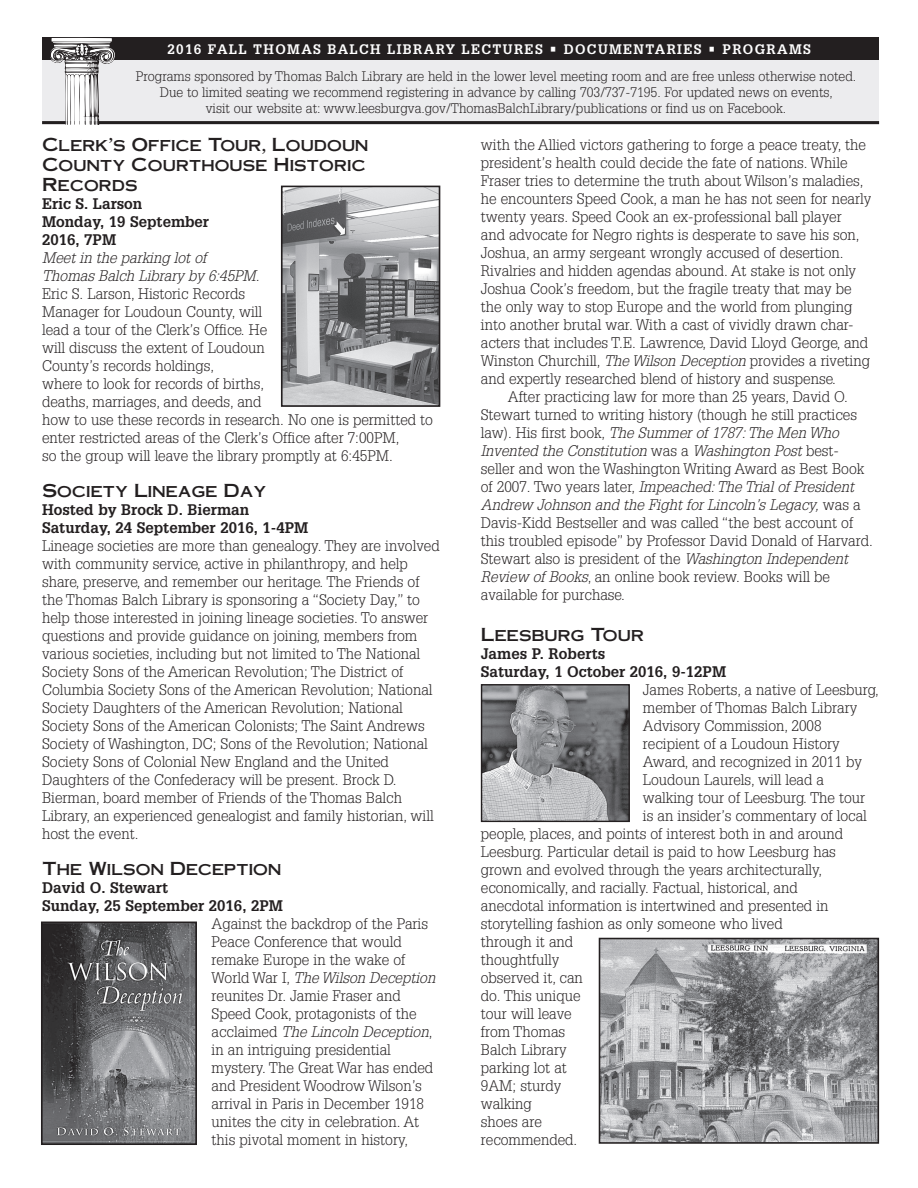
<style>
.page{position:relative;width:918px;height:1188px;background:#fff}
.page>*{position:absolute;margin:0;border:0;box-sizing:border-box;transform-origin:0 0}
.t1{font:16.5px/19.8px "OPTI Copperplate";letter-spacing:-.05em;color:#231f20}
.t2{font:300 15px/18px "Glypha";color:#231f20}
.t3{font:italic 300 15px/18px "Glypha";color:#231f20}
.t4{font:700 15px/18px "Glypha";color:#231f20}
.t5{font:300 13.5px/16.2px "Glypha";color:#231f20;text-align:center}
.t6{font:700 13.5px "Glypha";letter-spacing:.1em;color:#fff}
.s1{font-style:italic}
.s2{font-style:normal}
</style>
<div class="page">
<div style="left:42px;top:37px;width:837px;height:87px;background:#ececee"></div>
<div style="left:42px;top:37px;width:837px;height:23px;background:#231f20"></div>
<img style="left:284px;top:189px;width:153px;height:215px">
<div style="left:281px;top:186px;width:159px;height:221px;border:2px solid #231f20"></div>
<img style="left:44px;top:925px;width:150px;height:217px">
<div style="left:41px;top:922px;width:156px;height:223px;border:2px solid #231f20"></div>
<hr style="left:42px;top:121px;width:837px;height:3px;background:#231f20">
<svg style="left:47px;top:37px;width:71px;height:88px"></svg>
<img style="left:602px;top:941px;width:274px;height:200px">
<div style="left:599px;top:938px;width:280px;height:206px;border:2px solid #231f20"></div>
<img style="left:483px;top:686px;width:145px;height:134px">
<div style="left:481px;top:684px;width:149px;height:138px;border:1px solid #231f20"></div>
<p class="t6" style="left:167px;top:40px;width:645px">2016 FALL THOMAS BALCH LIBRARY LECTURES • DOCUMENTARIES • PROGRAMS</p>
<p class="t5" style="left:136px;top:68px;width:722px">Programs sponsored by Thomas Balch Library are held in the lower level meeting room and are free unless otherwise noted.<br>Due to limited seating we recommend registering in advance by calling 703/737-7195. For updated news on events,<br>visit our website at: www.leesburgva.gov/ThomasBalchLibrary/publications or find us on Facebook.</p>
<p class="t1" style="left:42px;top:134px;width:329px">Clerk’s Office Tour, Loudoun<br>County Courthouse Historic<br>Records</p>
<p class="t4" style="left:42px;top:194px;width:168px">Eric S. Larson<br>Monday, 19 September<br>2016, 7PM</p>
<p class="t3" style="left:42px;top:248px;width:219px">Meet in the parking lot of<br>Thomas Balch Library by 6:45PM.</p>
<p class="t2" style="left:42px;top:284px;width:392px">Eric S. Larson, Historic Records<br>Manager for Loudoun County, will<br>lead a tour of the Clerk’s Office. He<br>will discuss the extent of Loudoun<br>County’s records holdings,<br>where to look for records of births,<br>deaths, marriages, and deeds, and<br>how to use these records in research. No one is permitted to enter restricted areas of the Clerk’s Office after 7:00PM,<br>so the group will leave the library promptly at 6:45PM.</p>
<p class="t1" style="left:42px;top:479px;width:227px">Society Lineage Day</p>
<p class="t4" style="left:42px;top:500px;width:268px">Hosted by Brock D. Bierman<br>Saturday, 24 September 2016, 1-4PM</p>
<p class="t2" style="left:42px;top:536px;width:399px">Lineage societies are more than genealogy. They are involved with community service, active in philanthropy, and help share, preserve, and remember our heritage. The Friends of the Thomas Balch Library is sponsoring a “Society Day,” to help those interested in joining lineage societies. To answer questions and provide guidance on joining, members from various societies, including but not limited to The National Society Sons of the American Revolution; The District of Columbia Society Sons of the American Revolution; National Society Daughters of the American Revolution; National Society Sons of the American Colonists; The Saint Andrews Society of Washington, DC; Sons of the Revolution; National Society Sons of Colonial New England and the United Daughters of the Confederacy will be present. Brock D.<br>Bierman, board member of Friends of the Thomas Balch Library, an experienced genealogist and family historian, will host the event.</p>
<p class="t1" style="left:42px;top:857px;width:241px">The Wilson Deception</p>
<p class="t4" style="left:42px;top:878px;width:242px">David O. Stewart<br>Sunday, 25 September 2016, 2PM</p>
<p class="t2" style="left:212px;top:914px;width:225px">Against the backdrop of the Paris<br>Peace Conference that would remake Europe in the wake of<br>World War I, <span class="s1">The Wilson Deception </span>reunites Dr. Jamie Fraser and<br>Speed Cook, protagonists of the acclaimed <span class="s1">The Lincoln Deception</span>, in an intriguing presidential mystery. The Great War has ended and President Woodrow Wilson’s arrival in Paris in December 1918 unites the city in celebration. At this pivotal moment in history,</p>
<p class="t2" style="left:481px;top:136px;width:387px">with the Allied victors gathering to forge a peace treaty, the</p>
<p class="t2" style="left:481px;top:154px;width:368px">president’s health could decide the fate of nations. While</p>
<p class="t2" style="left:481px;top:172px;width:384px">Fraser tries to determine the truth about Wilson’s maladies,</p>
<p class="t2" style="left:481px;top:190px;width:392px">he encounters Speed Cook, a man he has not seen for nearly</p>
<p class="t2" style="left:481px;top:208px;width:362px">twenty years. Speed Cook an ex-professional ball player</p>
<p class="t2" style="left:481px;top:226px;width:380px">and advocate for Negro rights is desperate to save his son,</p>
<p class="t2" style="left:481px;top:244px;width:364px">Joshua, an army sergeant wrongly accused of desertion.</p>
<p class="t2" style="left:481px;top:262px;width:377px">Rivalries and hidden agendas abound. At stake is not only</p>
<p class="t2" style="left:481px;top:280px;width:372px">Joshua Cook’s freedom, but the fragile treaty that may be</p>
<p class="t2" style="left:481px;top:298px;width:373px">the only way to stop Europe and the world from plunging</p>
<p class="t2" style="left:481px;top:316px;width:374px">into another brutal war. With a cast of vividly drawn char-</p>
<p class="t2" style="left:481px;top:334px;width:389px">acters that includes T.E. Lawrence, David Lloyd George, and</p>
<p class="t2" style="left:481px;top:352px;width:391px">Winston Churchill, <span class="s1">The Wilson Deception</span> provides a riveting</p>
<p class="t2" style="left:481px;top:370px;width:357px">and expertly researched blend of history and suspense.</p>
<p class="t2" style="left:508px;top:388px;width:341px">After practicing law for more than 25 years, David O.</p>
<p class="t2" style="left:481px;top:406px;width:378px">Stewart turned to writing history (though he still practices</p>
<p class="t3" style="left:481px;top:424px;width:359px"><span class="s2">law). His first book,</span> The Summer of 1787: The Men Who</p>
<p class="t3" style="left:481px;top:442px;width:360px">Invented the Constitution <span class="s2">was a</span> Washington Post <span class="s2">best-</span></p>
<p class="t2" style="left:481px;top:460px;width:385px">seller and won the Washington Writing Award as Best Book</p>
<p class="t3" style="left:481px;top:478px;width:375px"><span class="s2">of 2007. Two years later,</span> Impeached: The Trial of President</p>
<p class="t3" style="left:481px;top:496px;width:381px">Andrew Johnson and the Fight for Lincoln’s Legacy, <span class="s2">was a</span></p>
<p class="t2" style="left:481px;top:514px;width:374px">Davis-Kidd Bestseller and was called “the best account of</p>
<p class="t2" style="left:481px;top:532px;width:394px">this troubled episode” by Professor David Donald of Harvard.</p>
<p class="t2" style="left:481px;top:550px;width:369px">Stewart also is president of the <span class="s1">Washington Independent</span></p>
<p class="t2" style="left:481px;top:568px;width:351px"><span class="s1">Review of Books</span>, an online book review. Books will be</p>
<p class="t2" style="left:481px;top:586px;width:145px">available for purchase.</p>
<p class="t1" style="left:481px;top:623px;width:165px">Leesburg Tour</p>
<p class="t4" style="left:481px;top:644px;width:247px">James P. Roberts<br>Saturday, 1 October 2016, 9-12PM</p>
<p class="t2" style="left:643px;top:680px;width:237px">James Roberts, a native of Leesburg,</p>
<p class="t2" style="left:643px;top:698px;width:216px">member of Thomas Balch Library</p>
<p class="t2" style="left:643px;top:716px;width:180px">Advisory Commission, 2008</p>
<p class="t2" style="left:643px;top:734px;width:198px">recipient of a Loudoun History</p>
<p class="t2" style="left:643px;top:752px;width:221px">Award, and recognized in 2011 by</p>
<p class="t2" style="left:643px;top:770px;width:183px">Loudoun Laurels, will lead a</p>
<p class="t2" style="left:643px;top:788px;width:224px">walking tour of Leesburg. The tour</p>
<p class="t2" style="left:643px;top:806px;width:225px">is an insider’s commentary of local</p>
<p class="t2" style="left:481px;top:824px;width:364px">people, places, and points of interest both in and around</p>
<p class="t2" style="left:481px;top:842px;width:357px">Leesburg. Particular detail is paid to how Leesburg has</p>
<p class="t2" style="left:481px;top:860px;width:343px">grown and evolved through the years architecturally,</p>
<p class="t2" style="left:481px;top:878px;width:318px">economically, and racially. Factual, historical, and</p>
<p class="t2" style="left:481px;top:896px;width:349px">anecdotal information is intertwined and presented in</p>
<p class="t2" style="left:481px;top:914px;width:303px">storytelling fashion as only someone who lived</p>
<p class="t2" style="left:481px;top:932px;width:94px">through it and</p>
<p class="t2" style="left:481px;top:950px;width:80px">thoughtfully</p>
<p class="t2" style="left:481px;top:968px;width:104px">observed it, can</p>
<p class="t2" style="left:481px;top:986px;width:101px">do. This unique</p>
<p class="t2" style="left:481px;top:1004px;width:92px">tour will leave</p>
<p class="t2" style="left:481px;top:1022px;width:86px">from Thomas</p>
<p class="t2" style="left:481px;top:1040px;width:87px">Balch Library</p>
<p class="t2" style="left:481px;top:1058px;width:88px">parking lot at</p>
<p class="t2" style="left:481px;top:1076px;width:82px">9AM; sturdy</p>
<p class="t2" style="left:481px;top:1094px;width:53px">walking</p>
<p class="t2" style="left:481px;top:1112px;width:63px">shoes are</p>
<p class="t2" style="left:481px;top:1130px;width:98px">recommended.</p>
</div>
